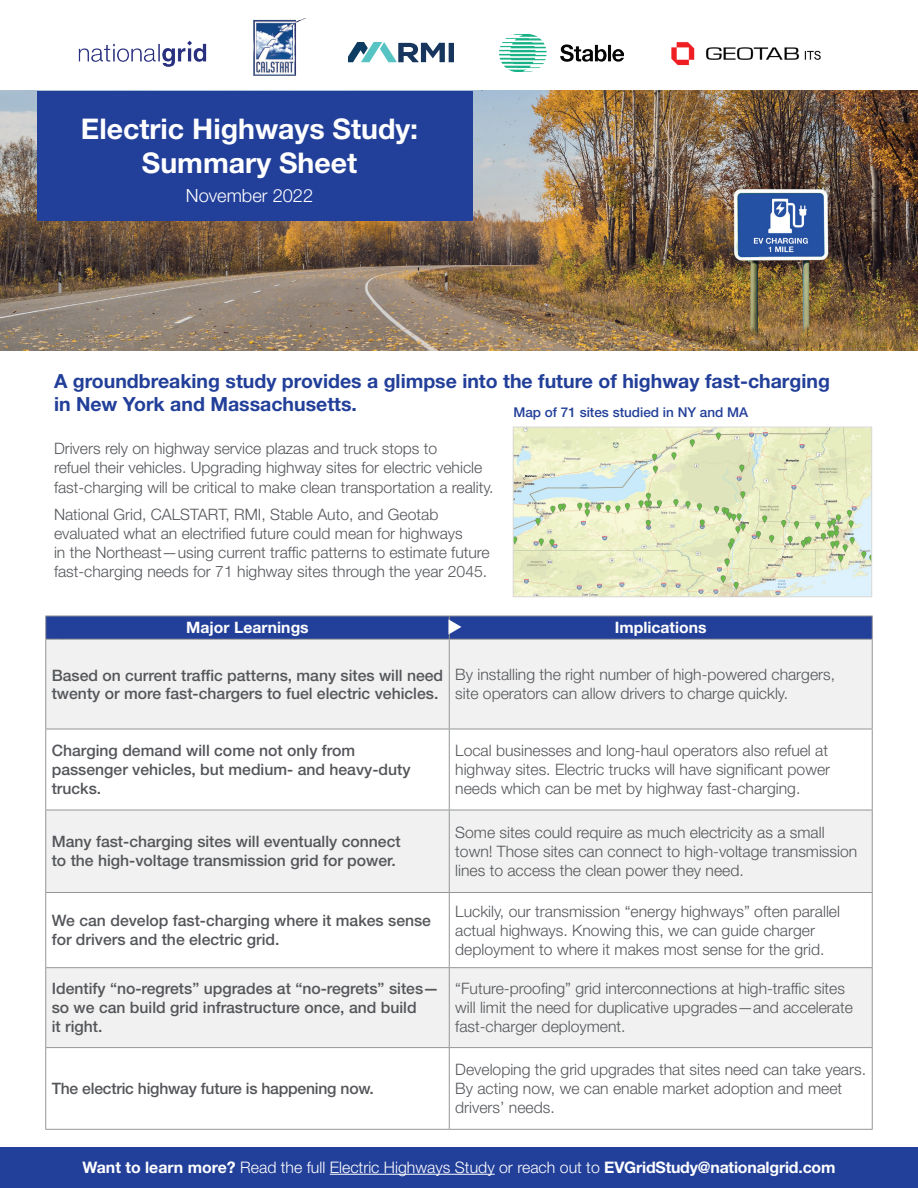
<style>
.page{position:relative;width:918px;height:1188px;background:#fff}
.page>*{position:absolute;margin:0;border:0;box-sizing:border-box;transform-origin:0 0}
.t1{font:700 28.5px/33.9px "Helvetica Neue LT Std";color:#fff;text-align:center}
.t2{font:700 19.5px/23.4px "Helvetica Neue LT Std";color:#223f99}
.t3{font:300 18.15px "Helvetica Neue LT Std";color:#fff}
.t4{font:700 15.9px "Helvetica Neue LT Std";letter-spacing:-.01em;color:#fff}
.t5{font:300 15.75px/19px "Helvetica Neue LT Std";color:#54565a}
.t6{font:500 15.75px/19px "Helvetica Neue LT Std";color:#54565a}
.t7{font:700 15.75px "Helvetica Neue LT Std";color:#fff}
.t8{font:500 13.5px "Helvetica Neue LT Std";color:#223f99}
.s1{font-weight:300}
</style>
<div class="page">
<img style="left:0;top:91px;width:918px;height:260px">
<div style="left:0;top:1148px;width:918px;height:40px;background:#223f99"></div>
<hr style="left:330px;top:1174px;width:165px;height:1px;background:#fff">
<img style="left:515px;top:429px;width:355px;height:166px">
<div style="left:513px;top:427px;width:359px;height:170px;border:1px solid #d9d8d6"></div>
<img style="left:671px;top:42px;width:150px;height:24px">
<img style="left:499px;top:35px;width:124px;height:36px">
<img style="left:253px;top:18px;width:53px;height:57px">
<img style="left:78px;top:40px;width:129px;height:27px">
<svg style="left:349px;top:42px;width:96px;height:20px"></svg>
<div style="left:449px;top:43px;width:5px;height:19px;background:#17355d"></div>
<div style="left:37px;top:91px;width:435px;height:129px;background:#223f99"></div>
<div style="left:46px;top:641px;width:826px;height:251px;background:#f0f1f0"></div>
<div style="left:46px;top:729px;width:403px;height:81px;background:#fff"></div>
<div style="left:449px;top:729px;width:423px;height:81px;background:#fff"></div>
<svg style="left:46px;top:893px;width:826px;height:236px"></svg>
<hr style="left:45px;top:640px;width:1px;height:89px;background:#939598">
<hr style="left:449px;top:640px;width:1px;height:89px;background:#939598">
<hr style="left:872px;top:640px;width:1px;height:89px;background:#939598">
<hr style="left:45px;top:729px;width:404px;height:1px;background:#939598">
<hr style="left:45px;top:729px;width:1px;height:81px;background:#939598">
<hr style="left:449px;top:729px;width:424px;height:1px;background:#939598">
<hr style="left:449px;top:729px;width:1px;height:81px;background:#939598">
<hr style="left:872px;top:729px;width:1px;height:81px;background:#939598">
<hr style="left:45px;top:810px;width:404px;height:1px;background:#939598">
<hr style="left:45px;top:810px;width:1px;height:82px;background:#939598">
<hr style="left:449px;top:810px;width:424px;height:1px;background:#939598">
<hr style="left:449px;top:810px;width:1px;height:82px;background:#939598">
<hr style="left:872px;top:810px;width:1px;height:82px;background:#939598">
<hr style="left:45px;top:892px;width:404px;height:1px;background:#939598">
<hr style="left:45px;top:893px;width:1px;height:74px;background:#939598">
<hr style="left:449px;top:892px;width:424px;height:1px;background:#939598">
<hr style="left:449px;top:893px;width:1px;height:74px;background:#939598">
<hr style="left:872px;top:893px;width:1px;height:74px;background:#939598">
<hr style="left:45px;top:967px;width:404px;height:1px;background:#939598">
<hr style="left:45px;top:968px;width:1px;height:79px;background:#939598">
<hr style="left:449px;top:967px;width:424px;height:1px;background:#939598">
<hr style="left:449px;top:968px;width:1px;height:79px;background:#939598">
<hr style="left:872px;top:968px;width:1px;height:79px;background:#939598">
<hr style="left:45px;top:1047px;width:404px;height:1px;background:#939598">
<hr style="left:45px;top:1048px;width:1px;height:81px;background:#939598">
<hr style="left:449px;top:1047px;width:424px;height:1px;background:#939598">
<hr style="left:449px;top:1048px;width:1px;height:81px;background:#939598">
<hr style="left:872px;top:1048px;width:1px;height:81px;background:#939598">
<hr style="left:45px;top:1129px;width:404px;height:1px;background:#939598">
<hr style="left:449px;top:1129px;width:424px;height:1px;background:#939598">
<svg style="left:45px;top:616px;width:828px;height:25px;background:#344e9d"></svg>
<h1 class="t1" style="left:81px;top:111px;width:339px">Electric Highways Study:<br>Summary Sheet</h1>
<p class="t3" style="left:186px;top:185px;width:129px">November 2022</p>
<p class="t2" style="left:54px;top:369px;width:777px">A groundbreaking study provides a glimpse into the future of highway fast-charging in New York and Massachusetts.</p>
<p class="t5" style="left:54px;top:439px;width:441px">Drivers rely on highway service plazas and truck stops to<br>refuel their vehicles. Upgrading highway sites for electric vehicle fast-charging will be critical to make clean transportation a reality.</p>
<p class="t5" style="left:54px;top:504px;width:437px">National Grid, CALSTART, RMI, Stable Auto, and Geotab evaluated what an electrified future could mean for highways<br>in the Northeast—using current traffic patterns to estimate future fast-charging needs for 71 highway sites through the year 2045.</p>
<p class="t8" style="left:513px;top:405px;width:236px">Map of 71 sites studied in NY and MA</p>
<p class="t7" style="left:186px;top:618px;width:124px">Major Learnings</p>
<p class="t7" style="left:615px;top:618px;width:93px">Implications</p>
<p class="t6" style="left:52px;top:666px;width:393px;line-height:18px">Based on current traffic patterns, many sites will need twenty or more fast-chargers to fuel electric vehicles.</p>
<p class="t5" style="left:455px;top:665px;width:381px">By installing the right number of high-powered chargers, site operators can allow drivers to charge quickly.</p>
<p class="t6" style="left:52px;top:741px;width:360px">Charging demand will come not only from passenger vehicles, but medium- and heavy-duty trucks.</p>
<p class="t5" style="left:455px;top:741px;width:376px">Local businesses and long-haul operators also refuel at highway sites. Electric trucks will have significant power needs which can be met by highway fast-charging.</p>
<p class="t6" style="left:52px;top:832px;width:351px">Many fast-charging sites will eventually connect to the high-voltage transmission grid for power.</p>
<p class="t5" style="left:455px;top:822px;width:403px">Some sites could require as much electricity as a small town! Those sites can connect to high-voltage transmission lines to access the clean power they need.</p>
<p class="t6" style="left:52px;top:911px;width:381px">We can develop fast-charging where it makes sense for drivers and the electric grid.</p>
<p class="t5" style="left:455px;top:901px;width:386px">Luckily, our transmission “energy highways” often parallel actual highways. Knowing this, we can guide charger deployment to where it makes most sense for the grid.</p>
<p class="t6" style="left:52px;top:979px;width:389px">Identify “no-regrets” upgrades at “no-regrets” sites— so we can build grid infrastructure once, and build<br>it right.</p>
<p class="t5" style="left:455px;top:979px;width:399px">“Future-proofing” grid interconnections at high-traffic sites will limit the need for duplicative upgrades—and accelerate fast-charger deployment.</p>
<p class="t6" style="left:52px;top:1079px;width:324px">The electric highway future is happening now.</p>
<p class="t5" style="left:455px;top:1060px;width:412px">Developing the grid upgrades that sites need can take years.<br>By acting now, we can enable market adoption and meet drivers’ needs.</p>
<p class="t4" style="left:82px;top:1157px;width:755px">Want to learn more? <span class="s1">Read the full Electric Highways Study or reach out to</span> EVGridStudy@nationalgrid.com</p>
</div>
